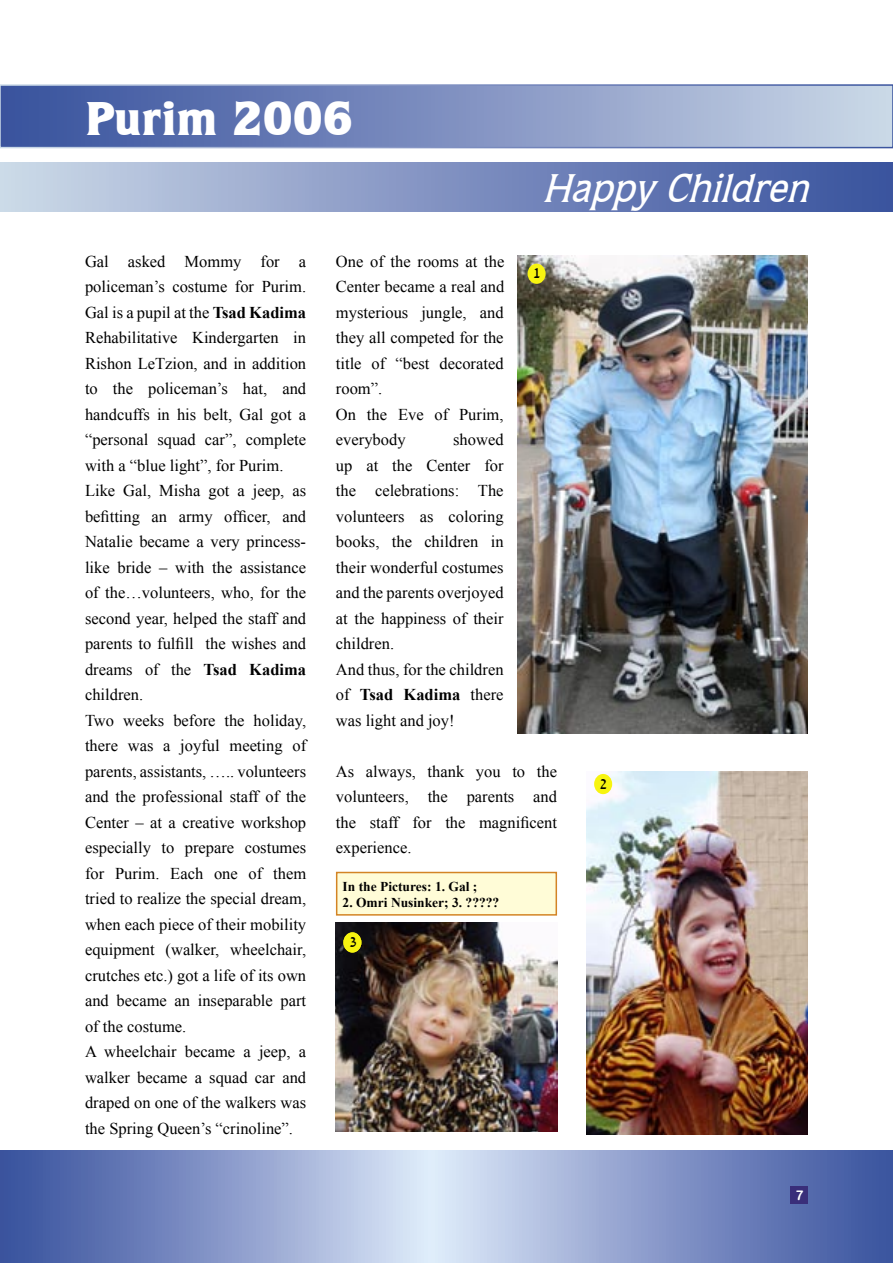
<style>
.page{position:relative;width:893px;height:1263px;background:#fff}
.page>*{position:absolute;margin:0;border:0;box-sizing:border-box;transform-origin:0 0}
.BodyText{font:900 48px "Quorum IT Cby BT";color:#fff}
.BodyText-2{font:italic 500 40.5px "Quorum IT Cby BT";color:#fff}
.BodyText-3{font:17.25px "David";color:#000}
.CREDITS{font:17.25px "David";color:#000}
.BodyText-4{font:16.5px/25.5px "Times New Roman";color:#000;text-align:justify}
.CREDITS-2{font:700 13.5px "Times New Roman";color:#000}
.t1{font:13.5px "Arial Rounded MT Bold";color:#fff}
.s1{font-weight:700}
</style>
<div class="page">
<div style="left:0;top:162px;width:893px;height:49px;background:linear-gradient(to right,#ccd8e8,#374f9c)"></div>
<div style="left:0;top:85px;width:893px;height:63px;background:linear-gradient(to right,#364e9c,#cbd6e7)"></div>
<svg style="left:0;top:1150px;width:893px;height:113px"></svg>
<div style="left:337px;top:872px;width:219px;height:43px;background:#fffcd7"></div>
<div style="left:336px;top:872px;width:221px;height:44px;border:2px solid #d38425"></div>
<div style="left:791px;top:1186px;width:17px;height:17px;background:#392e7a"></div>
<img style="left:587px;top:771px;width:221px;height:363px">
<img style="left:518px;top:255px;width:290px;height:479px">
<img style="left:336px;top:923px;width:221px;height:208px">
<div style="left:594px;top:774px;width:18px;height:20px;background:#f7f410;border-radius:50%"></div>
<div style="left:528px;top:264px;width:18px;height:20px;background:#f7f410;border-radius:50%"></div>
<div style="left:343px;top:932px;width:18px;height:20px;background:#f7f410;border-radius:50%"></div>
<p class="BodyText" style="left:85px;top:88px;width:269px">Purim 2006</p>
<p class="BodyText-2" style="left:542px;top:163px;width:280px">Happy Children</p>
<p class="BodyText-4" style="left:85px;top:248px;width:223px">Gal asked Mommy for a policeman’s costume for Purim.<br>Gal is a pupil at the <span class="s1">Tsad Kadima </span>Rehabilitative Kindergarten in Rishon LeTzion, and in addition to the policeman’s hat, and handcuffs in his belt, Gal got a “personal squad car”, complete with a “blue light”, for Purim.</p>
<p class="BodyText-4" style="left:85px;top:478px;width:223px">Like Gal, Misha got a jeep, as befitting an army officer, and Natalie became a very princess&shy;like bride – with the assistance of the…volunteers, who, for the second year, helped the staff and parents to fulfill the wishes and dreams of the <span class="s1">Tsad Kadima </span>children.</p>
<p class="BodyText-4" style="left:85px;top:707px;width:223px">Two weeks before the holiday, there was a joyful meeting of parents, assistants, ….. volunteers and the professional staff of the Center – at a creative workshop especially to prepare costumes for Purim. Each one of them tried to realize the special dream, when each piece of their mobility equipment (walker, wheelchair, crutches etc.) got a life of its own and became an inseparable part of the costume.</p>
<p class="BodyText-4" style="left:85px;top:1039px;width:223px">A wheelchair became a jeep, a walker became a squad car and draped on one of the walkers was the Spring Queen’s “crinoline”.</p>
<p class="BodyText-4" style="left:336px;top:248px;width:170px">One of the rooms at the Center became a real and mysterious jungle, and they all competed for the title of “best decorated room”.</p>
<p class="BodyText-4" style="left:336px;top:401px;width:169px">On the Eve of Purim, everybody</p>
<p class="BodyText-3" style="left:533px;top:266px;width:9px">1</p>
<p class="BodyText-4" style="left:336px;top:427px;width:169px;text-indent:117px">showed up at the Center for the celebrations: The volunteers as coloring books, the children in their wonderful costumes and the parents overjoyed at the happiness of their children.</p>
<p class="BodyText-4" style="left:336px;top:656px;width:169px">And thus, for the children of <span class="s1">Tsad Kadima</span> there was light and joy!</p>
<p class="BodyText-4" style="left:336px;top:758px;width:223px">As always, thank you to the volunteers, the parents and the staff for the magnificent experience.</p>
<p class="CREDITS-2" style="left:343px;top:877px;width:136px">In the Pictures: 1. Gal ;</p>
<p class="CREDITS-2" style="left:343px;top:893px;width:158px">2. Omri Nusinker; 3. ?????</p>
<p class="CREDITS" style="left:349px;top:934px;width:9px">13</p>
<p class="BodyText-3" style="left:600px;top:776px;width:9px">2</p>
<p class="t1" style="left:795px;top:1187px;width:10px">7</p>
</div>
